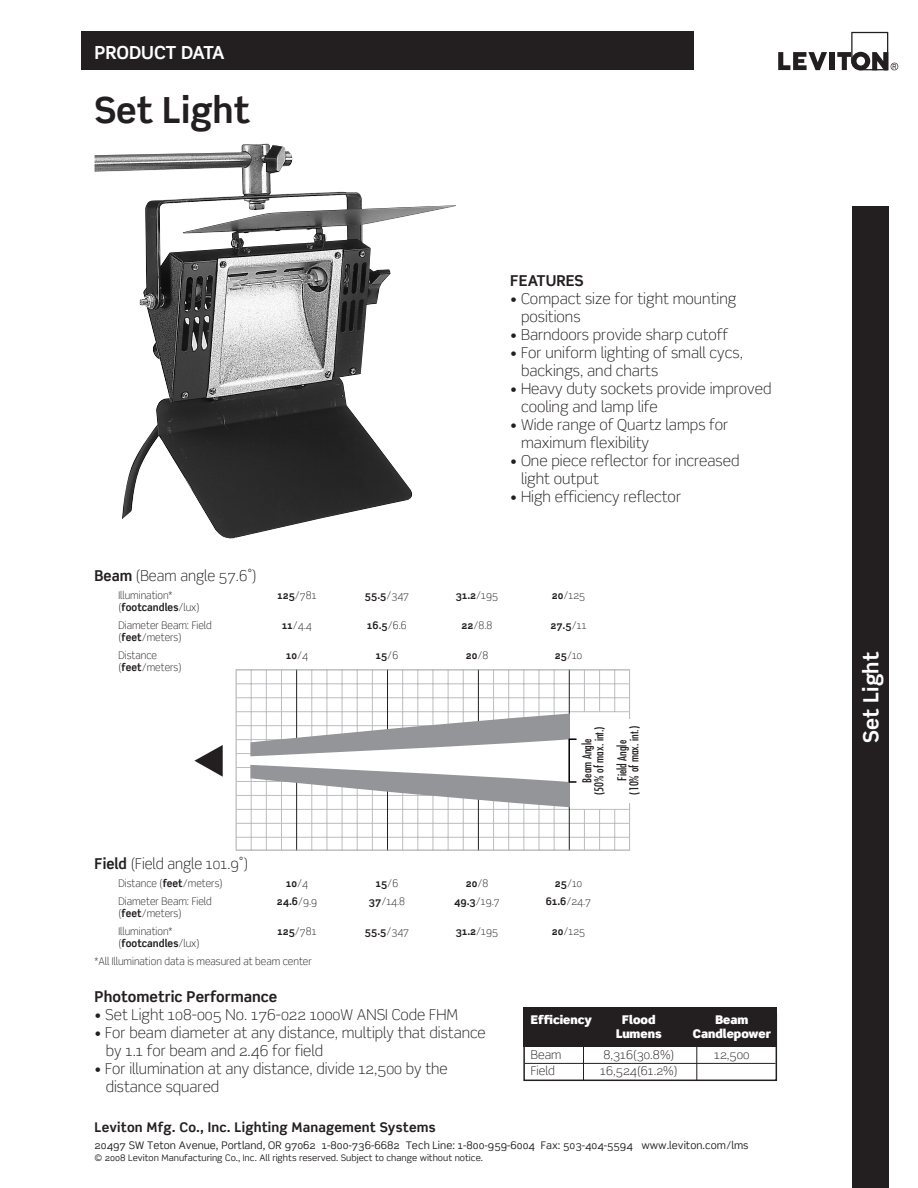
<style>
.page{position:relative;width:918px;height:1188px;background:#fff}
.page>*{position:absolute;margin:0;border:0;box-sizing:border-box;transform-origin:0 0}
.Main_Headline_BIG{font:700 36px "Scene";color:#231f20}
.Sidebar_Title{font:700 21px "Scene";color:#fff}
.Page_headline_-_uppe{font:700 18px "Scene";letter-spacing:-.02em;color:#fff}
.Bullets{font:300 15px/18px "Scene";color:#231f20}
.Body_Copy{font:300 15px/18px "Scene";color:#231f20}
.Body_Copy-2{font:300 15px "Scene";color:#231f20;scale:.95 1}
.Body_Copy-3{font:700 15px "Scene";color:#231f20}
.Head{font:700 15px "Scene";color:#231f20}
.t1{font:700 13.35px "Scene";letter-spacing:.01em;color:#231f20}
.t2{font:condensed 12px/12px "Futura";color:#231f20;text-align:center}
.part_numbers{font:300 12px "Scene";color:#231f20}
.part_numbers-2{font:900 12px "Scene";color:#fff;scale:.96 1}
.Body_Copy-4{font:300 10.5px "Scene";color:#231f20;scale:.95 1}
.Body_Copy-5{font:700 10.5px "Scene";color:#231f20;scale:.95 1}
.t3{font:10.5px "Scene";color:#231f20}
.t4{font:9px "Scene";color:#231f20}
.s1{font-weight:700}
.s2{font-weight:300}
</style>
<div class="page">
<svg style="left:778px;top:52px;width:49px;height:18px"></svg>
<div style="left:829px;top:52px;width:5px;height:18px;background:#231f20"></div>
<svg style="left:837px;top:32px;width:61px;height:38px"></svg>
<div style="left:81px;top:32px;width:613px;height:38px;background:#231f20"></div>
<div style="left:852px;top:207px;width:36px;height:981px;background:#231f20"></div>
<img style="left:94px;top:144px;width:362px;height:395px">
<svg style="left:238px;top:671px;width:390px;height:178px"></svg>
<hr style="left:569px;top:670px;width:1px;height:180px;background:#231f20">
<hr style="left:478px;top:670px;width:1px;height:180px;background:#231f20">
<hr style="left:387px;top:670px;width:1px;height:180px;background:#231f20">
<hr style="left:296px;top:670px;width:1px;height:180px;background:#231f20">
<div style="left:236px;top:669px;width:394px;height:182px;border:1px solid #bcbdc0"></div>
<svg style="left:194px;top:745px;width:29px;height:32px"></svg>
<svg style="left:248px;top:713px;width:324px;height:95px"></svg>
<div style="left:613px;top:719px;width:33px;height:84px;background:#fff"></div>
<div style="left:568px;top:738px;width:9px;height:45px;border:2px solid #000"></div>
<div style="left:523px;top:1007px;width:254px;height:40px;background:#231f20"></div>
<hr style="left:525px;top:1063px;width:251px;height:1px;background:#231f20">
<div style="left:523px;top:1013px;width:254px;height:68px;border:2px solid #231f20"></div>
<hr style="left:583px;top:1047px;width:1px;height:33px;background:#231f20">
<hr style="left:696px;top:1047px;width:1px;height:33px;background:#231f20">
<p class="Page_headline_-_uppe" style="left:94px;top:41px;width:132px">product data</p>
<p class="Main_Headline_BIG" style="left:94px;top:88px;width:157px">Set Light</p>
<p class="Head" style="left:510px;top:271px;width:74px">Features</p>
<p class="Bullets" style="left:521px;top:290px;width:217px;text-indent:-11px">• Compact size for tight mounting positions</p>
<p class="Bullets" style="left:510px;top:326px;width:220px">• Barndoors provide sharp cutoff</p>
<p class="Bullets" style="left:521px;top:344px;width:224px;text-indent:-11px">• For uniform lighting of small cycs, backings, and charts</p>
<p class="Bullets" style="left:521px;top:380px;width:252px;text-indent:-11px">• Heavy duty sockets provide improved cooling and lamp life</p>
<p class="Bullets" style="left:521px;top:416px;width:209px;text-indent:-11px">• Wide range of Quartz lamps for maximum flexibility</p>
<p class="Bullets" style="left:521px;top:452px;width:220px;text-indent:-11px">• One piece reflector for increased light output</p>
<p class="Bullets" style="left:510px;top:488px;width:172px">• High efficiency reflector</p>
<p class="Body_Copy-2" style="left:94px;top:566px;width:172px"><span class="s1">Beam</span> (Beam angle 57.6˚)</p>
<p class="Body_Copy-4" style="left:118px;top:588px;width:58px">Illumination*</p>
<p class="Body_Copy-4" style="left:277px;top:588px;width:43px"><span class="s1">125</span>/781</p>
<p class="Body_Copy-5" style="left:365px;top:588px;width:48px">55.5<span class="s2">/347</span></p>
<p class="Body_Copy-5" style="left:456px;top:588px;width:46px">31.2<span class="s2">/195</span></p>
<p class="Body_Copy-4" style="left:552px;top:588px;width:37px"><span class="s1">20</span>/125</p>
<p class="Body_Copy-5" style="left:118px;top:600px;width:87px"><span class="s2">(</span>footcandles<span class="s2">/lux)</span></p>
<p class="Body_Copy-4" style="left:118px;top:618px;width:100px">Diameter Beam: Field</p>
<p class="Body_Copy-4" style="left:282px;top:618px;width:33px"><span class="s1">11</span>/4.4</p>
<p class="Body_Copy-5" style="left:367px;top:618px;width:43px">16.5<span class="s2">/6.6</span></p>
<p class="Body_Copy-4" style="left:462px;top:618px;width:34px"><span class="s1">22</span>/8.8</p>
<p class="Body_Copy-5" style="left:550px;top:618px;width:40px">27.5<span class="s2">/11</span></p>
<p class="Body_Copy-4" style="left:118px;top:630px;width:68px">(<span class="s1">feet</span>/meters)</p>
<p class="Body_Copy-4" style="left:118px;top:648px;width:42px">Distance</p>
<p class="Body_Copy-5" style="left:286px;top:648px;width:24px">10<span class="s2">/4</span></p>
<p class="Body_Copy-5" style="left:376px;top:648px;width:25px">15<span class="s2">/6</span></p>
<p class="Body_Copy-5" style="left:466px;top:648px;width:25px">20<span class="s2">/8</span></p>
<p class="Body_Copy-4" style="left:555px;top:648px;width:30px"><span class="s1">25</span>/10</p>
<p class="Body_Copy-4" style="left:118px;top:660px;width:68px">(<span class="s1">feet</span>/meters)</p>
<p class="t2" style="left:581px;top:795px;width:70px;rotate:-90deg">Beam Angle<br>(50% of max. int.)</p>
<p class="t2" style="left:616px;top:795px;width:70px;rotate:-90deg">Field Angle<br>(10% of max. int.)</p>
<p class="Body_Copy-2" style="left:94px;top:854px;width:163px"><span class="s1">Field</span> (Field angle 101.9˚)</p>
<p class="Body_Copy-4" style="left:118px;top:876px;width:111px">Distance (<span class="s1">feet</span>/meters)</p>
<p class="Body_Copy-5" style="left:286px;top:876px;width:24px">10<span class="s2">/4</span></p>
<p class="Body_Copy-5" style="left:376px;top:876px;width:25px">15<span class="s2">/6</span></p>
<p class="Body_Copy-5" style="left:466px;top:876px;width:25px">20<span class="s2">/8</span></p>
<p class="Body_Copy-4" style="left:555px;top:876px;width:30px"><span class="s1">25</span>/10</p>
<p class="Body_Copy-4" style="left:118px;top:894px;width:100px">Diameter Beam: Field</p>
<p class="Body_Copy-5" style="left:277px;top:894px;width:44px">24.6<span class="s2">/9.9</span></p>
<p class="Body_Copy-4" style="left:369px;top:894px;width:40px"><span class="s1">37</span>/14.8</p>
<p class="Body_Copy-4" style="left:454px;top:894px;width:49px"><span class="s1">49.3</span>/19.7</p>
<p class="Body_Copy-4" style="left:546px;top:894px;width:49px"><span class="s1">61.6</span>/24.7</p>
<p class="Body_Copy-4" style="left:118px;top:906px;width:68px">(<span class="s1">feet</span>/meters)</p>
<p class="Body_Copy-4" style="left:118px;top:924px;width:58px">Illumination*</p>
<p class="Body_Copy-4" style="left:277px;top:924px;width:43px"><span class="s1">125</span>/781</p>
<p class="Body_Copy-5" style="left:365px;top:924px;width:48px">55.5<span class="s2">/347</span></p>
<p class="Body_Copy-5" style="left:456px;top:924px;width:46px">31.2<span class="s2">/195</span></p>
<p class="Body_Copy-4" style="left:552px;top:924px;width:37px"><span class="s1">20</span>/125</p>
<p class="Body_Copy-5" style="left:118px;top:936px;width:87px"><span class="s2">(</span>footcandles<span class="s2">/lux)</span></p>
<p class="Body_Copy-4" style="left:94px;top:954px;width:230px">*All Illumination data is measured at beam center</p>
<p class="Body_Copy-3" style="left:94px;top:987px;width:184px">Photometric Performance</p>
<p class="Body_Copy" style="left:94px;top:1006px;width:365px">• Set Light 108-005 No. 176-022 1000W ANSI Code FHM</p>
<p class="Body_Copy" style="left:106px;top:1024px;width:382px;text-indent:-11px">• For beam diameter at any distance, multiply that distance by 1.1 for beam and 2.46 for field</p>
<p class="Body_Copy" style="left:106px;top:1060px;width:343px;text-indent:-11px">• For illumination at any distance, divide 12,500 by the distance squared</p>
<p class="part_numbers-2" style="left:531px;top:1012px;width:65px">Efficiency</p>
<p class="part_numbers-2" style="left:622px;top:1012px;width:36px">Flood</p>
<p class="part_numbers-2" style="left:715px;top:1012px;width:36px">Beam</p>
<p class="part_numbers-2" style="left:616px;top:1025px;width:49px">Lumens</p>
<p class="part_numbers-2" style="left:693px;top:1025px;width:83px">Candlepower</p>
<p class="part_numbers" style="left:531px;top:1047px;width:32px">Beam</p>
<p class="part_numbers" style="left:603px;top:1047px;width:72px">8,316(30.8%)</p>
<p class="part_numbers" style="left:714px;top:1047px;width:37px">12,500</p>
<p class="part_numbers" style="left:531px;top:1064px;width:26px">Field</p>
<p class="part_numbers" style="left:600px;top:1064px;width:79px">16,524(61.2%)</p>
<p class="t1" style="left:94px;top:1119px;width:343px">Leviton Mfg. Co., Inc. Lighting Management Systems</p>
<p class="t3" style="left:94px;top:1138px;width:656px">20497 SW Teton Avenue, Portland, OR 97062 1-800-736-6682 Tech Line: 1-800-959-6004 Fax: 503-404-5594 www.leviton.com/lms</p>
<p class="t4" style="left:94px;top:1152px;width:390px">© 2008 Leviton Manufacturing Co., Inc. All rights reserved. Subject to change without notice.</p>
<p class="Sidebar_Title" style="left:858px;top:743px;width:93px;rotate:-90deg">Set Light</p>
</div>
